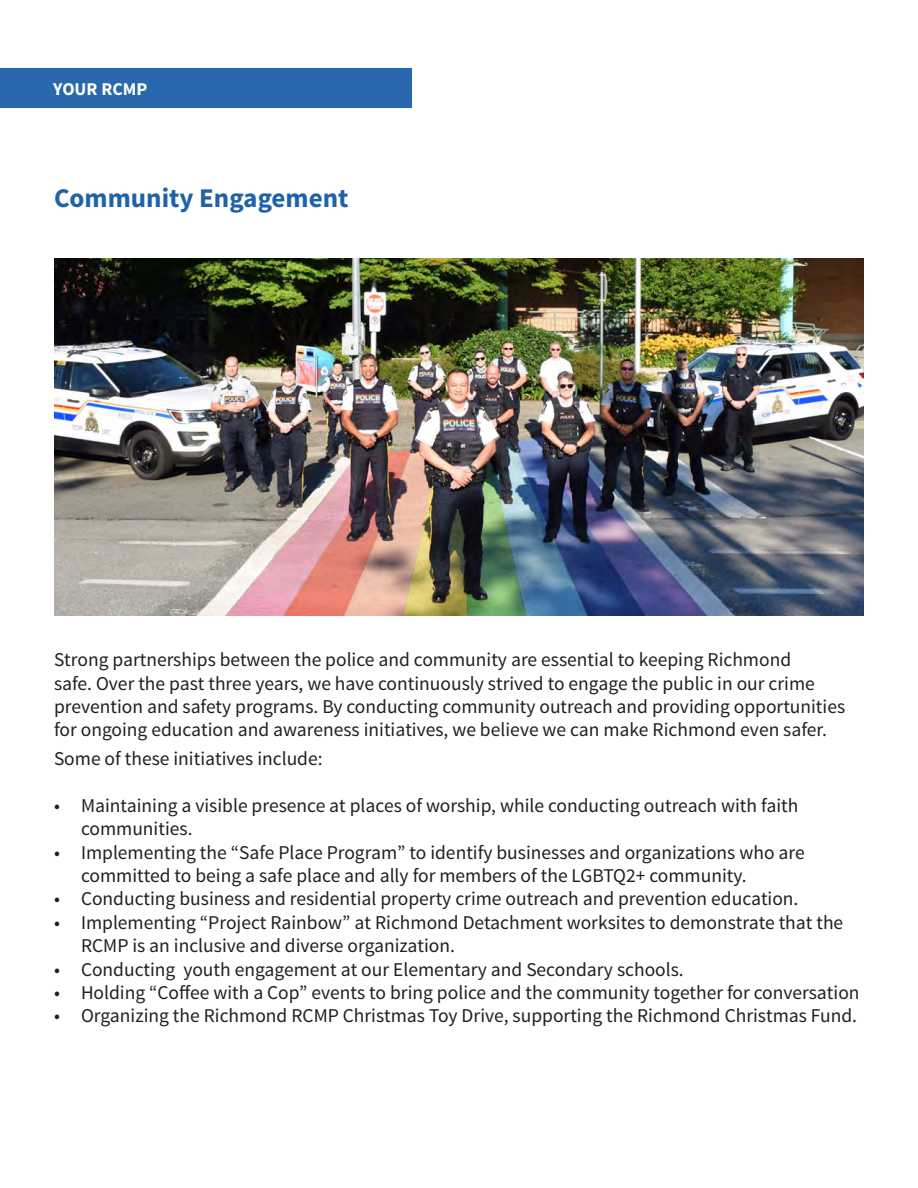
<style>
.page{position:relative;width:918px;height:1188px;background:#fff}
.page>*{position:absolute;margin:0;border:0;box-sizing:border-box;transform-origin:0 0}
.t1{font:700 27px "Source Sans Pro";color:#1f62a9}
.t2{font:19.5px/23.4px "Source Sans Pro";color:#231f20}
.t3{font:700 18px "Source Sans Pro";color:#fff}
</style>
<div class="page">
<img style="left:54px;top:259px;width:810px;height:356px">
<div style="left:0;top:68px;width:411px;height:40px;background:#2868ac"></div>
<p class="t3" style="left:53px;top:77px;width:96px">YOUR RCMP</p>
<p class="t1" style="left:54px;top:181px;width:296px">Community Engagement</p>
<p class="t2" style="left:54px;top:648px;width:793px">Strong partnerships between the police and community are essential to keeping Richmond<br>safe. Over the past three years, we have continuously strived to engage the public in our crime prevention and safety programs. By conducting community outreach and providing opportunities for ongoing education and awareness initiatives, we believe we can make Richmond even safer.</p>
<p class="t2" style="left:54px;top:747px;width:270px">Some of these initiatives include:</p>
<p class="t2" style="left:81px;top:794px;width:719px;text-indent:-27px">• Maintaining a visible presence at places of worship, while conducting outreach with faith communities.</p>
<p class="t2" style="left:81px;top:841px;width:725px;text-indent:-27px">• Implementing the “Safe Place Program” to identify businesses and organizations who are committed to being a safe place and ally for members of the LGBTQ2+ community.</p>
<p class="t2" style="left:54px;top:888px;width:746px">• Conducting business and residential property crime outreach and prevention education.</p>
<p class="t2" style="left:81px;top:911px;width:764px;text-indent:-27px">• Implementing “Project Rainbow” at Richmond Detachment worksites to demonstrate that the<br>RCMP is an inclusive and diverse organization.</p>
<p class="t2" style="left:54px;top:958px;width:631px">• Conducting youth engagement at our Elementary and Secondary schools.</p>
<p class="t2" style="left:54px;top:981px;width:807px">• Holding “Coffee with a Cop” events to bring police and the community together for conversation</p>
<p class="t2" style="left:54px;top:1005px;width:805px">• Organizing the Richmond RCMP Christmas Toy Drive, supporting the Richmond Christmas Fund.</p>
</div>
